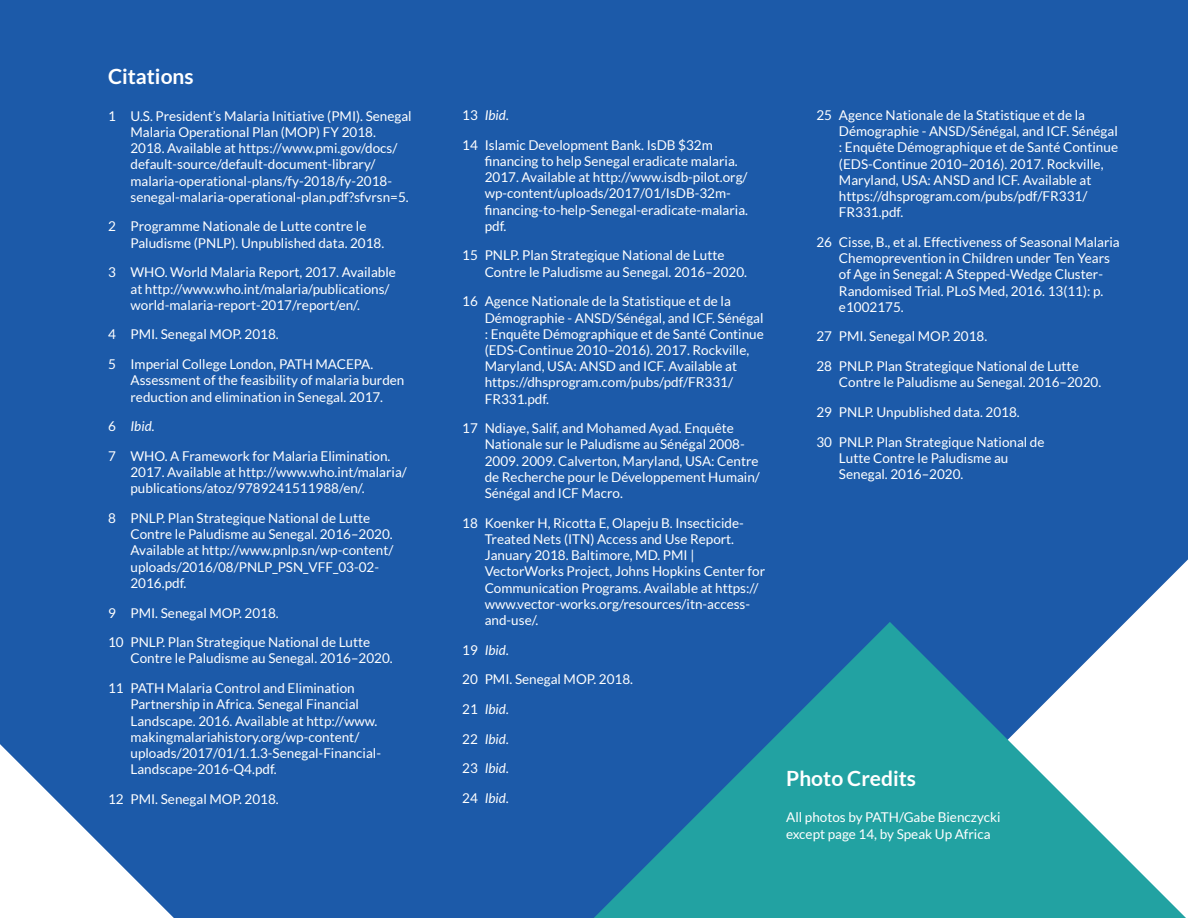
<style>
.page{position:relative;width:1188px;height:918px;background:#1c5aa9}
.page>*{position:absolute;margin:0;border:0;box-sizing:border-box;transform-origin:0 0}
.citation-title{font:700 21px "Lato";color:#fff}
.citations{font:13.5px/16.2px "Lato";color:#fff}
.citations-2{font:italic 13.5px "Lato";color:#fff}
.s1{font-style:normal}
</style>
<div class="page">
<svg style="left:594px;top:622px;width:592px;height:296px;fill:#22a2a4"></svg>
<p class="citation-title" style="left:108px;top:65px;width:87px">Citations</p>
<p class="citations" style="left:130px;top:108px;width:283px;text-indent:-22px">1 U.S. President’s Malaria Initiative (PMI). Senegal Malaria Operational Plan (MOP) FY 2018.<br>2018. Available at https://www.pmi.gov/docs/ default-source/default-document-library/ malaria-operational-plans/fy-2018/fy-2018- senegal-malaria-operational-plan.pdf?sfvrsn=5.</p>
<p class="citations" style="left:130px;top:218px;width:255px;text-indent:-22px">2 Programme Nationale de Lutte contre le<br>Paludisme (PNLP). Unpublished data. 2018.</p>
<p class="citations" style="left:130px;top:264px;width:267px;text-indent:-22px">3 WHO. World Malaria Report, 2017. Available at http://www.who.int/malaria/publications/ world-malaria-report-2017/report/en/.</p>
<p class="citations" style="left:108px;top:326px;width:172px">4 PMI. Senegal MOP. 2018.</p>
<p class="citations" style="left:130px;top:356px;width:275px;text-indent:-22px">5 Imperial College London, PATH MACEPA.<br>Assessment of the feasibility of malaria burden reduction and elimination in Senegal. 2017.</p>
<p class="citations-2" style="left:108px;top:419px;width:48px"><span class="s1">6</span> Ibid.</p>
<p class="citations" style="left:130px;top:448px;width:278px;text-indent:-22px">7 WHO. A Framework for Malaria Elimination.<br>2017. Available at http://www.who.int/malaria/ publications/atoz/9789241511988/en/.</p>
<p class="citations" style="left:130px;top:510px;width:264px;text-indent:-22px">8 PNLP. Plan Strategique National de Lutte Contre le Paludisme au Senegal. 2016–2020.<br>Available at http://www.pnlp.sn/wp-content/ uploads/2016/08/PNLP_PSN_VFF_03-02- 2016.pdf.</p>
<p class="citations" style="left:108px;top:604px;width:172px">9 PMI. Senegal MOP. 2018.</p>
<p class="citations" style="left:130px;top:634px;width:264px;text-indent:-22px">10 PNLP. Plan Strategique National de Lutte<br>Contre le Paludisme au Senegal. 2016–2020.</p>
<p class="citations" style="left:130px;top:680px;width:252px;text-indent:-22px">11 PATH Malaria Control and Elimination Partnership in Africa. Senegal Financial Landscape. 2016. Available at http://www. makingmalariahistory.org/wp-content/ uploads/2017/01/1.1.3-Senegal-Financial-Landscape-2016-Q4.pdf.</p>
<p class="citations" style="left:108px;top:791px;width:172px">12 PMI. Senegal MOP. 2018.</p>
<p class="citations-2" style="left:462px;top:108px;width:48px"><span class="s1">13</span> Ibid.</p>
<p class="citations" style="left:485px;top:137px;width:265px;text-indent:-22px">14 Islamic Development Bank. IsDB $32m financing to help Senegal eradicate malaria.<br>2017. Available at http://www.isdb-pilot.org/ wp-content/uploads/2017/01/IsDB-32m&shy;financing-to-help-Senegal-eradicate-malaria. pdf.</p>
<p class="citations" style="left:485px;top:247px;width:264px;text-indent:-22px">15 PNLP. Plan Strategique National de Lutte<br>Contre le Paludisme au Senegal. 2016–2020.</p>
<p class="citations" style="left:485px;top:293px;width:281px;text-indent:-22px">16 Agence Nationale de la Statistique et de la Démographie - ANSD/Sénégal, and ICF. Sénégal : Enquête Démographique et de Santé Continue (EDS-Continue 2010–2016). 2017. Rockville, Maryland, USA: ANSD and ICF. Available at https://dhsprogram.com/pubs/pdf/FR331/ FR331.pdf.</p>
<p class="citations" style="left:485px;top:420px;width:277px;text-indent:-22px">17 Ndiaye, Salif, and Mohamed Ayad. Enquête Nationale sur le Paludisme au Sénégal 2008- 2009. 2009. Calverton, Maryland, USA: Centre de Recherche pour le Développement Humain/ Sénégal and ICF Macro.</p>
<p class="citations" style="left:485px;top:515px;width:282px;text-indent:-22px">18 Koenker H, Ricotta E, Olapeju B. Insecticide-Treated Nets (ITN) Access and Use Report.<br>January 2018. Baltimore, MD. PMI | VectorWorks Project, Johns Hopkins Center for Communication Programs. Available at https:// www.vector-works.org/resources/itn-access&shy;and-use/.</p>
<p class="citations-2" style="left:462px;top:642px;width:48px"><span class="s1">19</span> Ibid.</p>
<p class="citations" style="left:462px;top:671px;width:172px">20 PMI. Senegal MOP. 2018.</p>
<p class="citations-2" style="left:462px;top:702px;width:48px"><span class="s1">21</span> Ibid.</p>
<p class="citations-2" style="left:462px;top:731px;width:48px"><span class="s1">22</span> Ibid.</p>
<p class="citations-2" style="left:462px;top:761px;width:48px"><span class="s1">23</span> Ibid.</p>
<p class="citations-2" style="left:462px;top:791px;width:48px"><span class="s1">24</span> Ibid.</p>
<p class="citations" style="left:839px;top:107px;width:281px;text-indent:-22px">25 Agence Nationale de la Statistique et de la Démographie - ANSD/Sénégal, and ICF. Sénégal : Enquête Démographique et de Santé Continue (EDS-Continue 2010–2016). 2017. Rockville, Maryland, USA: ANSD and ICF. Available at https://dhsprogram.com/pubs/pdf/FR331/ FR331.pdf.</p>
<p class="citations" style="left:839px;top:234px;width:282px;text-indent:-22px">26 Cisse, B., et al. Effectiveness of Seasonal Malaria Chemoprevention in Children under Ten Years of Age in Senegal: A Stepped-Wedge Cluster-Randomised Trial. PLoS Med, 2016. 13(11): p. e1002175.</p>
<p class="citations" style="left:816px;top:328px;width:172px">27 PMI. Senegal MOP. 2018.</p>
<p class="citations" style="left:839px;top:358px;width:264px;text-indent:-22px">28 PNLP. Plan Strategique National de Lutte<br>Contre le Paludisme au Senegal. 2016–2020.</p>
<p class="citations" style="left:816px;top:404px;width:205px">29 PNLP. Unpublished data. 2018.</p>
<p class="citations" style="left:839px;top:434px;width:207px;text-indent:-22px">30 PNLP. Plan Strategique National de<br>Lutte Contre le Paludisme au<br>Senegal. 2016–2020.</p>
<p class="citation-title" style="left:786px;top:766px;width:131px">Photo Credits</p>
<p class="citations" style="left:786px;top:809px;width:216px">All photos by PATH/Gabe Bienczycki except page 14, by Speak Up Africa</p>
</div>
